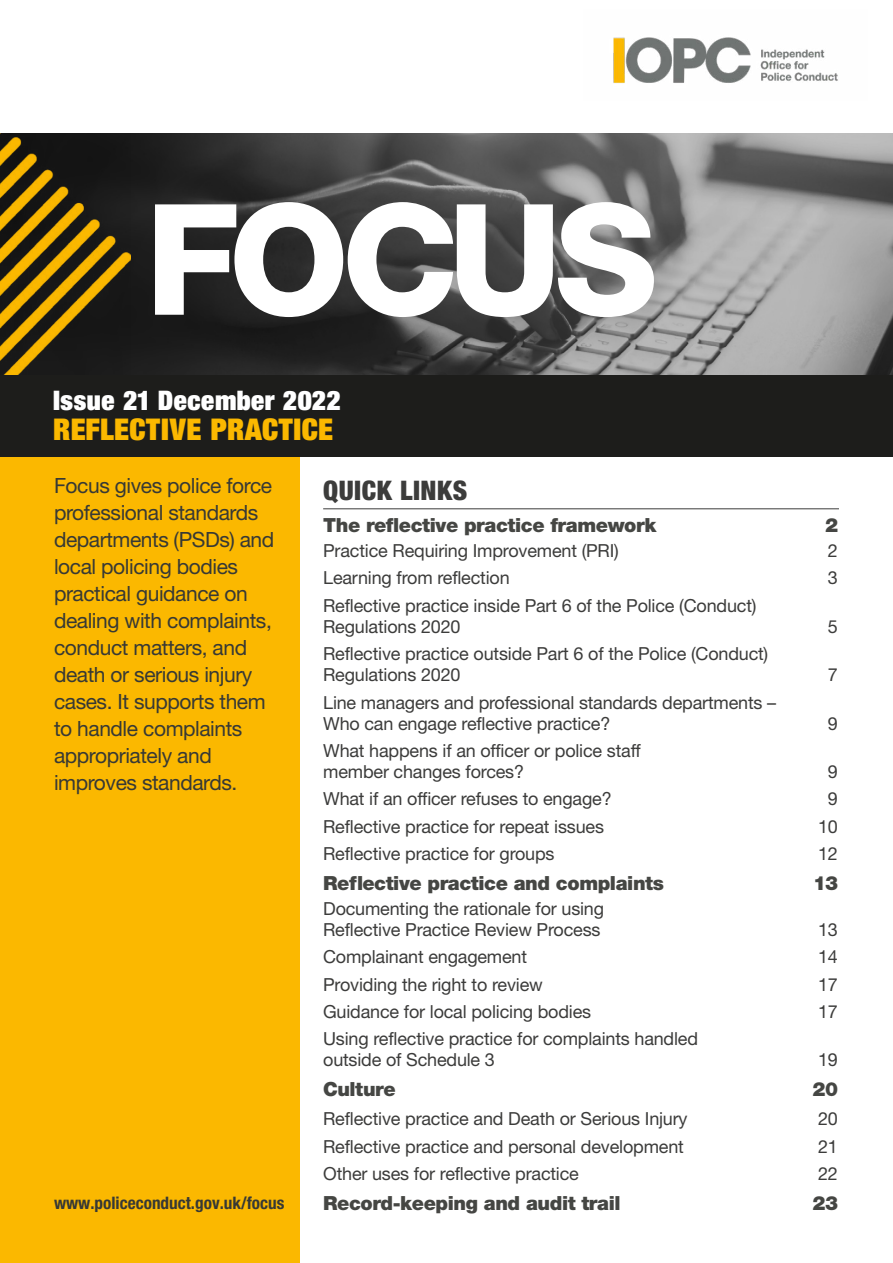
<style>
.page{position:relative;width:893px;height:1263px;background:#fff}
.page>*{position:absolute;margin:0;border:0;box-sizing:border-box;transform-origin:0 0}
.t1{font:800 154.5px "Helvetica Neue LT Std";letter-spacing:-.06em;color:#fff}
.t2{font:900 condensed 30px "Helvetica Neue LT Std";letter-spacing:.015em;color:#fbb800}
.t3{font:900 condensed 27px "Helvetica Neue LT Std";letter-spacing:.02em;color:#fff}
.Body_copy{font:900 condensed 27px "Helvetica Neue LT Std";letter-spacing:.02em;color:#3c3c3b}
.t4{font:21px/27px "Helvetica Neue LT Std";letter-spacing:-.02em;color:#373935}
.Body_copy-2{font:900 19.5px "Helvetica Neue LT Std";letter-spacing:-.02em;color:#454643}
.Body_copy-3{font:18px/21px "Helvetica Neue LT Std";letter-spacing:-.01em;color:#3c3c3b}
.t5{font:700 condensed 17.25px "Helvetica Neue LT Std";color:#373935}
</style>
<div class="page">
<img style="left:130px;top:134px;width:763px;height:241px">
<img style="left:613px;top:37px;width:225px;height:46px">
<div style="left:0;top:418px;width:299px;height:845px;background:#fbb800"></div>
<img style="left:0;top:134px;width:130px;height:241px">
<hr style="left:323px;top:508px;width:516px;height:1px;background:#3c3c3b">
<div style="left:0;top:375px;width:893px;height:81px;background:#1d1d1b"></div>
<p class="t1" style="left:145px;top:168px;width:514px">FOCUS</p>
<p class="t3" style="left:53px;top:383px;width:289px">Issue 21 December 2022</p>
<p class="t2" style="left:53px;top:410px;width:282px">REFLECTIVE PRACTICE</p>
<p class="t4" style="left:54px;top:472px;width:222px">Focus gives police force professional standards departments (PSDs) and local policing bodies practical guidance on dealing with complaints, conduct matters, and death or serious injury cases. It supports them to handle complaints appropriately and improves standards.</p>
<p class="t5" style="left:54px;top:1193px;width:232px">www.policeconduct.gov.uk/focus</p>
<p class="Body_copy" style="left:323px;top:474px;width:145px">QUICK LINKS</p>
<p class="Body_copy-2" style="left:323px;top:513px;width:335px">The reflective practice framework</p>
<p class="Body_copy-2" style="left:825px;top:513px;width:15px">2</p>
<p class="Body_copy-3" style="left:323px;top:540px;width:297px">Practice Requiring Improvement (PRI)</p>
<p class="Body_copy-3" style="left:828px;top:540px;width:12px">2</p>
<p class="Body_copy-3" style="left:323px;top:567px;width:188px">Learning from reflection</p>
<p class="Body_copy-3" style="left:828px;top:567px;width:12px">3</p>
<p class="Body_copy-3" style="left:323px;top:594px;width:435px">Reflective practice inside Part 6 of the Police (Conduct)<br>Regulations 2020</p>
<p class="Body_copy-3" style="left:828px;top:615px;width:12px">5</p>
<p class="Body_copy-3" style="left:323px;top:643px;width:447px">Reflective practice outside Part 6 of the Police (Conduct)<br>Regulations 2020</p>
<p class="Body_copy-3" style="left:323px;top:691px;width:454px">Line managers and professional standards departments –<br>Who can engage reflective practice?</p>
<p class="Body_copy-3" style="left:323px;top:740px;width:319px">What happens if an officer or police staff member changes forces?</p>
<p class="Body_copy-3" style="left:828px;top:664px;width:12px">7</p>
<p class="Body_copy-3" style="left:828px;top:712px;width:12px">9</p>
<p class="Body_copy-3" style="left:828px;top:761px;width:12px">9</p>
<p class="Body_copy-3" style="left:323px;top:788px;width:290px">What if an officer refuses to engage?</p>
<p class="Body_copy-3" style="left:828px;top:788px;width:12px">9</p>
<p class="Body_copy-3" style="left:323px;top:815px;width:282px">Reflective practice for repeat issues</p>
<p class="Body_copy-3" style="left:818px;top:815px;width:21px">10</p>
<p class="Body_copy-3" style="left:323px;top:843px;width:233px">Reflective practice for groups</p>
<p class="Body_copy-3" style="left:818px;top:843px;width:21px">12</p>
<p class="Body_copy-2" style="left:323px;top:871px;width:342px">Reflective practice and complaints</p>
<p class="Body_copy-2" style="left:813px;top:871px;width:27px">13</p>
<p class="Body_copy-3" style="left:323px;top:897px;width:282px">Documenting the rationale for using<br>Reflective Practice Review Process</p>
<p class="Body_copy-3" style="left:818px;top:918px;width:21px">13</p>
<p class="Body_copy-3" style="left:323px;top:946px;width:205px">Complainant engagement</p>
<p class="Body_copy-3" style="left:818px;top:946px;width:21px">14</p>
<p class="Body_copy-3" style="left:323px;top:973px;width:221px">Providing the right to review</p>
<p class="Body_copy-3" style="left:818px;top:973px;width:21px">17</p>
<p class="Body_copy-3" style="left:323px;top:1001px;width:270px">Guidance for local policing bodies</p>
<p class="Body_copy-3" style="left:818px;top:1001px;width:21px">17</p>
<p class="Body_copy-3" style="left:323px;top:1028px;width:376px">Using reflective practice for complaints handled outside of Schedule 3</p>
<p class="Body_copy-3" style="left:818px;top:1049px;width:21px">19</p>
<p class="Body_copy-2" style="left:323px;top:1077px;width:74px">Culture</p>
<p class="Body_copy-2" style="left:812px;top:1077px;width:27px">20</p>
<p class="Body_copy-3" style="left:323px;top:1108px;width:366px">Reflective practice and Death or Serious Injury</p>
<p class="Body_copy-3" style="left:818px;top:1108px;width:21px">20</p>
<p class="Body_copy-3" style="left:323px;top:1135px;width:362px">Reflective practice and personal development</p>
<p class="Body_copy-3" style="left:818px;top:1135px;width:21px">21</p>
<p class="Body_copy-3" style="left:323px;top:1163px;width:257px">Other uses for reflective practice</p>
<p class="Body_copy-3" style="left:818px;top:1163px;width:21px">22</p>
<p class="Body_copy-2" style="left:323px;top:1191px;width:299px">Record-keeping and audit trail</p>
<p class="Body_copy-2" style="left:812px;top:1191px;width:27px">23</p>
</div>
